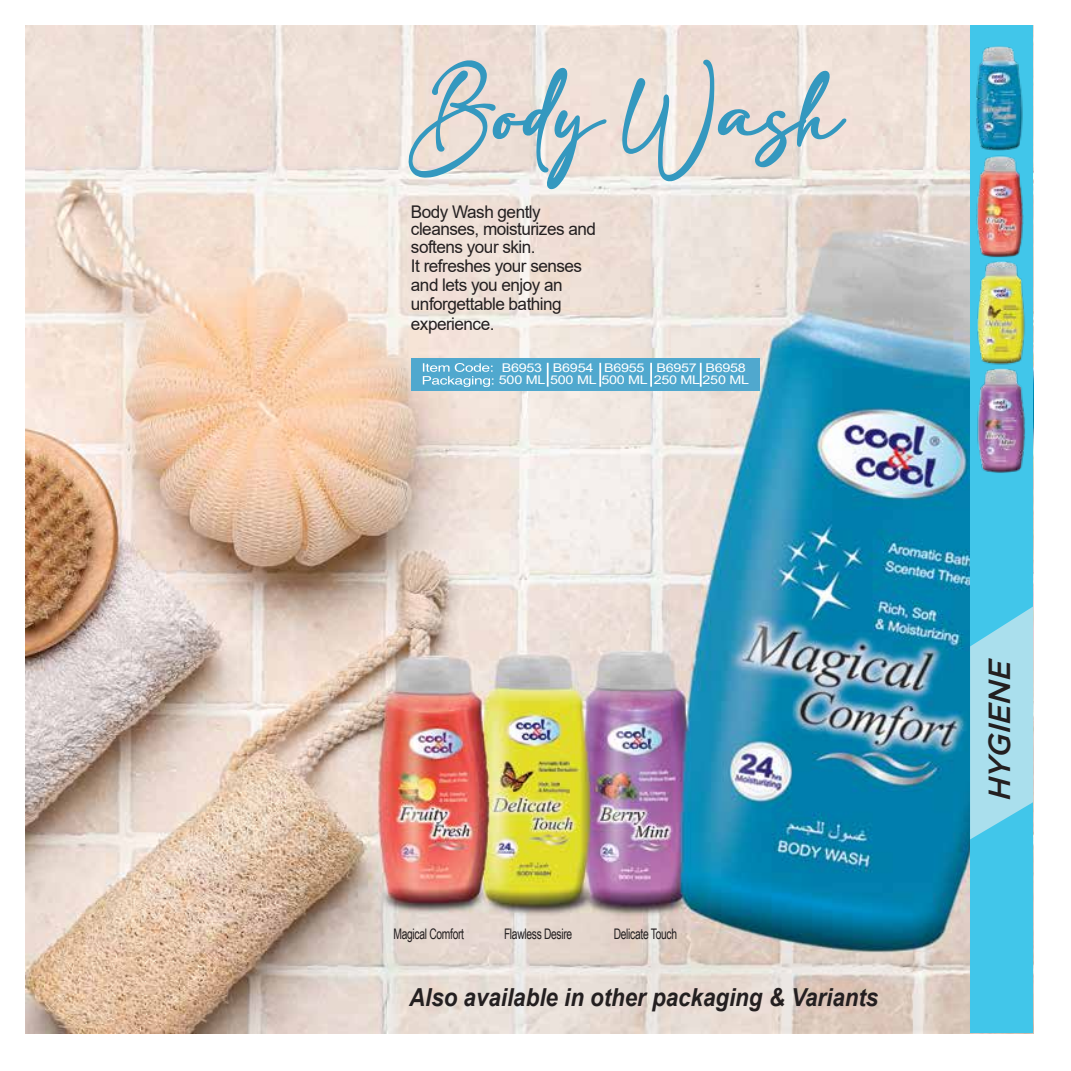
<style>
.page{position:relative;width:1071px;height:1071px;background:#fff}
.page>*{position:absolute;margin:0;border:0;box-sizing:border-box;transform-origin:0 0}
.t1{font:63.18px "adelia";letter-spacing:-.025em;color:#3498bf}
.t2{font:italic 500 30.45px "Gotham";color:#231f20}
.t3{font:italic 700 24.85px "Arial";color:#231f20;scale:.9 1}
.t4{font:17.5px/19.2px "Arial";letter-spacing:-.03em;color:#231f20}
.t5{font:14.53px "Arial Narrow";letter-spacing:-.025em;color:#231f20;scale:.86 1}
.t6{font:12.08px/12.6px "Arial";letter-spacing:-.02em;color:#fff;text-align:right;scale:1.2 1}
</style>
<div class="page">
<img style="left:25px;top:25px;width:945px;height:1008px">
<svg style="left:407px;top:59px;width:201px;height:132px;background:#d8d8d6"></svg>
<svg style="left:621px;top:59px;width:226px;height:124px;background:#dcd9d6"></svg>
<div style="left:411px;top:358px;width:349px;height:33px;background:#50a8ce"></div>
<svg style="left:423px;top:363px;width:71px;height:24px"></svg>
<hr style="left:547px;top:363px;width:2px;height:24px;background:#fff">
<hr style="left:599px;top:363px;width:2px;height:24px;background:#fff">
<hr style="left:650px;top:363px;width:2px;height:24px;background:#fff">
<hr style="left:700px;top:363px;width:2px;height:24px;background:#fff">
<div style="left:970px;top:25px;width:63px;height:1008px;background:#41c6ea"></div>
<svg style="left:970px;top:606px;width:63px;height:233px"></svg>
<img style="left:955px;top:37px;width:79px;height:445px">
<h1 class="t1" style="left:409px;top:81px;width:434px">Body Wash</h1>
<p class="t4" style="left:411px;top:203px;width:186px;line-height:17.5px">Body Wash gently cleanses, moisturizes and softens your skin.</p>
<p class="t4" style="left:411px;top:256px;width:173px">It refreshes your senses and lets you enjoy an unforgettable bathing experience.</p>
<p class="t6" style="left:499px;top:361px;width:126px">B6955<br>500 ML 500 ML 500 ML</p>
<p class="t6" style="left:502px;top:361px;width:35px">B6953</p>
<p class="t6" style="left:553px;top:361px;width:35px">B6954</p>
<p class="t6" style="left:654px;top:361px;width:81px;text-align:left">B6957<br>250 ML 250 ML</p>
<p class="t6" style="left:705px;top:361px;width:35px">B6958</p>
<p class="t5" style="left:394px;top:924px;width:84px">Magical Comfort</p>
<p class="t5" style="left:504px;top:924px;width:81px">Flawless Desire</p>
<p class="t5" style="left:614px;top:924px;width:75px">Delicate Touch</p>
<h3 class="t3" style="left:409px;top:981px;width:523px">Also available in other packaging &amp; Variants</h3>
<h2 class="t2" style="left:982px;top:800px;width:143px;rotate:-90deg">HYGIENE</h2>
</div>
